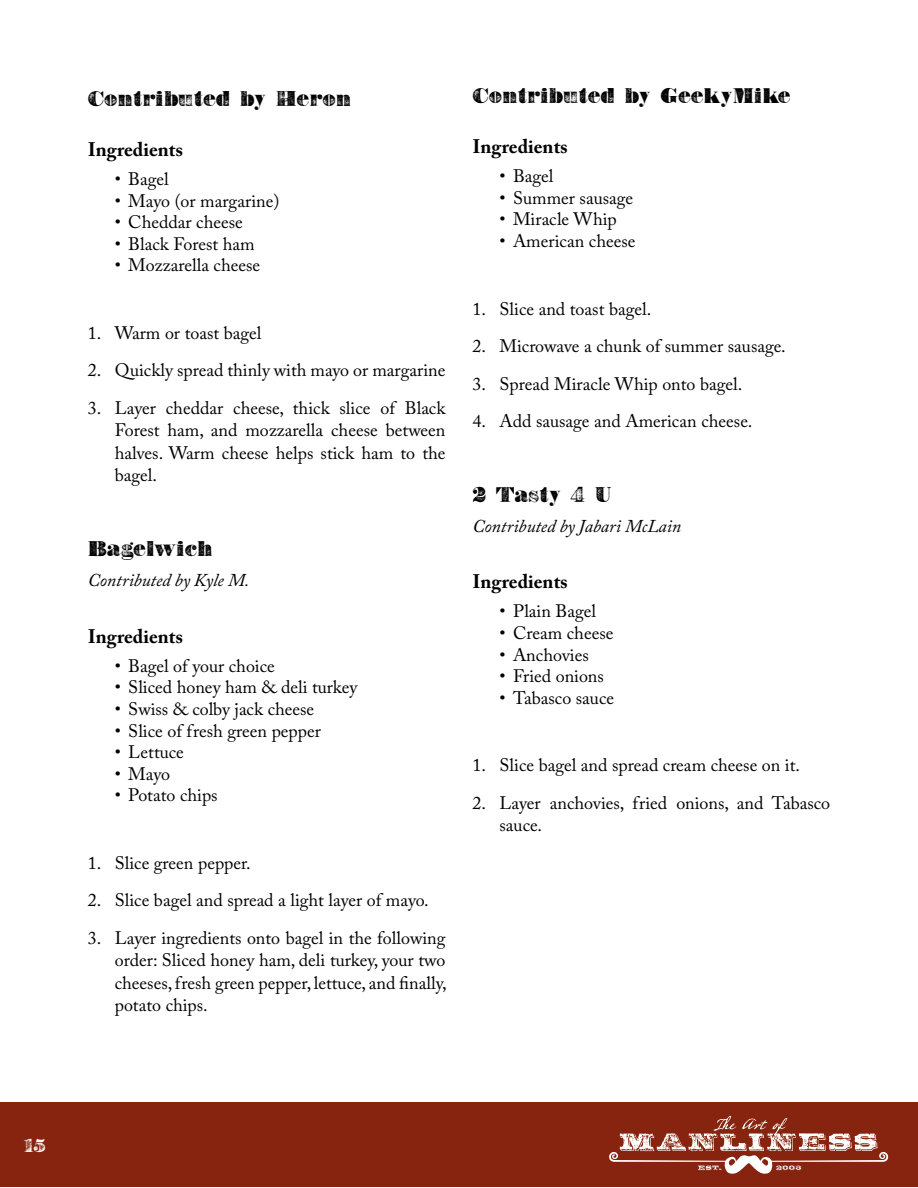
<style>
.page{position:relative;width:918px;height:1188px;background:#fff}
.page>*{position:absolute;margin:0;border:0;box-sizing:border-box;transform-origin:0 0}
.t1{font:21px "Bullion WF";color:#000}
.t2{font:700 19.5px "Adobe Caslon Pro";color:#000}
.t3{font:18px/22.5px "Adobe Caslon Pro";color:#000;text-align:justify}
.t4{font:italic 18px "Adobe Caslon Pro";color:#000}
.t5{font:18px "Bullion WF";color:#fff}
</style>
<div class="page">
<div style="left:0;top:1102px;width:918px;height:85px;background:#87240f"></div>
<svg style="left:609px;top:1116px;width:279px;height:58px"></svg>
<p class="t1" style="left:88px;top:90px;width:265px">Contributed by Heron</p>
<p class="t2" style="left:88px;top:138px;width:97px">Ingredients</p>
<p class="t3" style="left:115px;top:168px;width:55px">• Bagel</p>
<p class="t3" style="left:115px;top:189px;width:166px">• Mayo (or margarine)</p>
<p class="t3" style="left:115px;top:211px;width:130px">• Cheddar cheese</p>
<p class="t3" style="left:115px;top:232px;width:141px">• Black Forest ham</p>
<p class="t3" style="left:115px;top:254px;width:147px">• Mozzarella cheese</p>
<p class="t3" style="left:88px;top:321px;width:175px">1. Warm or toast bagel</p>
<p class="t3" style="left:88px;top:359px;width:359px">2. Quickly spread thinly with mayo or margarine</p>
<p class="t3" style="left:115px;top:396px;width:332px;text-indent:-27px">3. Layer cheddar cheese, thick slice of Black Forest ham, and mozzarella cheese between halves. Warm cheese helps stick ham to the bagel.</p>
<p class="t1" style="left:88px;top:540px;width:126px">Bagelwich</p>
<p class="t4" style="left:88px;top:570px;width:163px">Contributed by Kyle M.</p>
<p class="t2" style="left:88px;top:624px;width:97px">Ingredients</p>
<p class="t3" style="left:115px;top:654px;width:162px">• Bagel of your choice</p>
<p class="t3" style="left:115px;top:676px;width:244px">• Sliced honey ham &amp; deli turkey</p>
<p class="t3" style="left:115px;top:697px;width:201px">• Swiss &amp; colby jack cheese</p>
<p class="t3" style="left:115px;top:719px;width:208px">• Slice of fresh green pepper</p>
<p class="t3" style="left:115px;top:741px;width:71px">• Lettuce</p>
<p class="t3" style="left:115px;top:762px;width:57px">• Mayo</p>
<p class="t3" style="left:115px;top:784px;width:104px">• Potato chips</p>
<p class="t3" style="left:88px;top:851px;width:165px">1. Slice green pepper.</p>
<p class="t3" style="left:88px;top:889px;width:342px">2. Slice bagel and spread a light layer of mayo.</p>
<p class="t3" style="left:115px;top:926px;width:334px;text-indent:-27px">3. Layer ingredients onto bagel in the following order: Sliced honey ham, deli turkey, your two cheeses, fresh green pepper, lettuce, and finally, potato chips.</p>
<p class="t1" style="left:472px;top:87px;width:320px">Contributed by GeekyMike</p>
<p class="t2" style="left:472px;top:135px;width:97px">Ingredients</p>
<p class="t3" style="left:500px;top:165px;width:55px">• Bagel</p>
<p class="t3" style="left:500px;top:186px;width:135px">• Summer sausage</p>
<p class="t3" style="left:500px;top:208px;width:119px">• Miracle Whip</p>
<p class="t3" style="left:500px;top:230px;width:138px">• American cheese</p>
<p class="t3" style="left:472px;top:297px;width:180px">1. Slice and toast bagel.</p>
<p class="t3" style="left:472px;top:335px;width:315px">2. Microwave a chunk of summer sausage.</p>
<p class="t3" style="left:472px;top:372px;width:271px">3. Spread Miracle Whip onto bagel.</p>
<p class="t3" style="left:472px;top:410px;width:281px">4. Add sausage and American cheese.</p>
<p class="t1" style="left:472px;top:486px;width:141px">2 Tasty 4 U</p>
<p class="t4" style="left:472px;top:515px;width:210px">Contributed by Jabari McLain</p>
<p class="t2" style="left:472px;top:570px;width:97px">Ingredients</p>
<p class="t3" style="left:500px;top:600px;width:98px">• Plain Bagel</p>
<p class="t3" style="left:500px;top:622px;width:115px">• Cream cheese</p>
<p class="t3" style="left:500px;top:643px;width:91px">• Anchovies</p>
<p class="t3" style="left:500px;top:665px;width:106px">• Fried onions</p>
<p class="t3" style="left:500px;top:686px;width:116px">• Tabasco sauce</p>
<p class="t3" style="left:472px;top:754px;width:329px">1. Slice bagel and spread cream cheese on it.</p>
<p class="t3" style="left:500px;top:791px;width:332px;text-indent:-27px">2. Layer anchovies, fried onions, and Tabasco sauce.</p>
<p class="t5" style="left:24px;top:1138px;width:24px">15</p>
</div>
